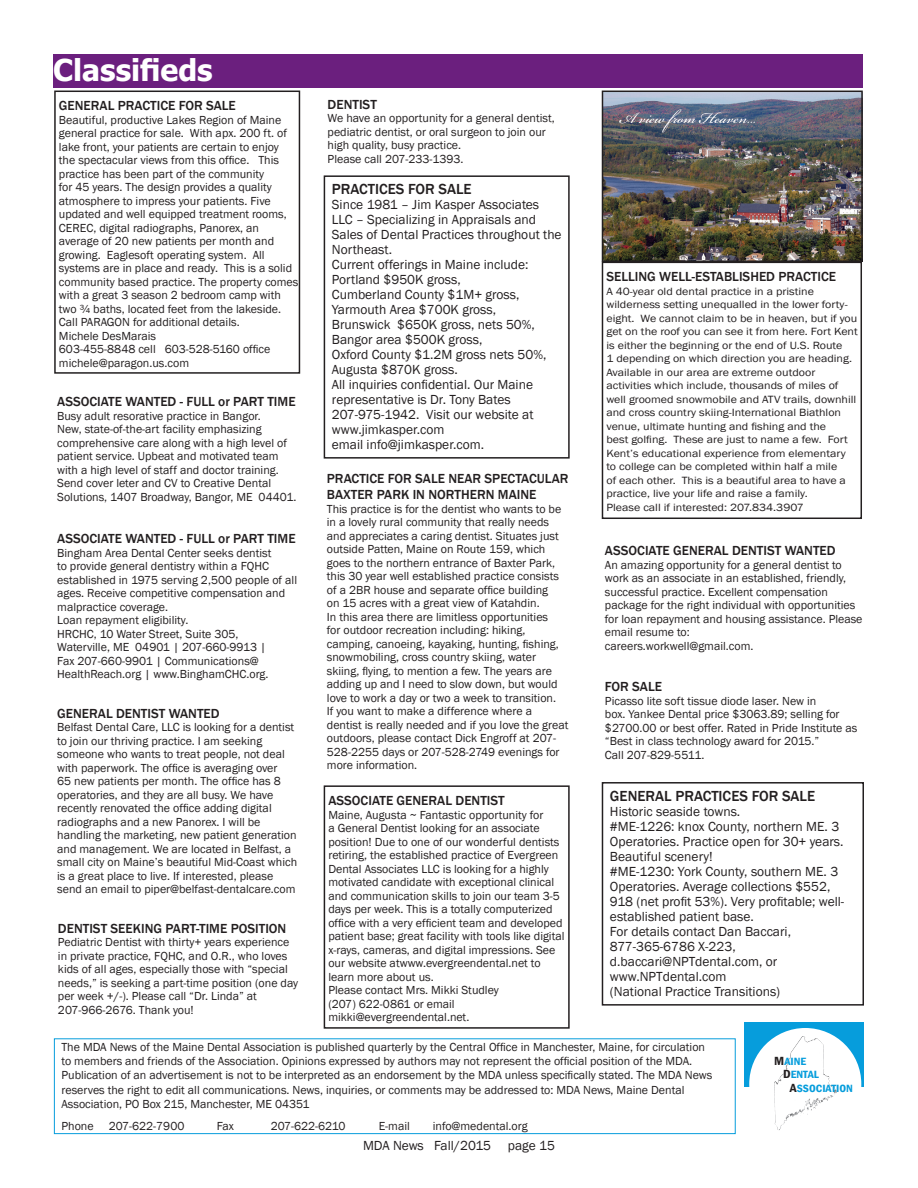
<style>
.page{position:relative;width:918px;height:1188px;background:#fff}
.page>*{position:absolute;margin:0;border:0;box-sizing:border-box;transform-origin:0 0}
.t1{font:700 30px "Tahoma";color:#fff}
.t2{font:500 15px "Franklin Gothic";color:#231f20}
.t3{font:13.5px/15px "Franklin Gothic";color:#231f20}
.t4{font:500 13.5px/16.2px "Franklin Gothic";color:#231f20}
.t5{font:12px/13.5px "Franklin Gothic";color:#231f20}
.t6{font:10.8px/13.5px "Franklin Gothic";color:#231f20;scale:1.11 1}
.t7{font:600 condensed 10.8px "Franklin Gothic";color:#069ddc;scale:1.11 1}
.s1{font-size:12.15px;color:#231f20}
</style>
<div class="page">
<div style="left:53px;top:54px;width:810px;height:34px;background:#6b1f7e"></div>
<div style="left:744px;top:1022px;width:120px;height:65px;background:#069ddc"></div>
<div style="left:749px;top:1028px;width:112px;height:112px;background:#fff;border-radius:50%"></div>
<img style="left:780px;top:1037px;width:22px;height:43px">
<div style="left:54px;top:1038px;width:682px;height:96px;border:1px solid #069ddc"></div>
<div style="left:54px;top:91px;width:246px;height:283px;border:2px solid #231f20"></div>
<div style="left:324px;top:785px;width:246px;height:244px;border:2px solid #231f20"></div>
<div style="left:602px;top:262px;width:260px;height:257px;border:2px solid #231f20"></div>
<img style="left:605px;top:94px;width:255px;height:165px">
<div style="left:602px;top:91px;width:261px;height:171px;border:2px solid #231f20"></div>
<div style="left:324px;top:175px;width:246px;height:284px;border:2px solid #231f20"></div>
<div style="left:602px;top:782px;width:262px;height:224px;border:2px solid #231f20"></div>
<h1 class="t1" style="left:53px;top:49px;width:161px">Classifieds</h1>
<p class="t4" style="left:59px;top:98px;width:178px">GENERAL PRACTICE FOR SALE</p>
<p class="t5" style="left:59px;top:113px;width:241px">Beautiful, productive Lakes Region of Maine general practice for sale. With apx. 200 ft. of lake front, your patients are certain to enjoy<br>the spectacular views from this office. This practice has been part of the community<br>for 45 years. The design provides a quality atmosphere to impress your patients. Five updated and well equipped treatment rooms, CEREC, digital radiographs, Panorex, an average of 20 new patients per month and growing. Eaglesoft operating system. All systems are in place and ready. This is a solid community based practice. The property comes with a great 3 season 2 bedroom camp with two ¾ baths, located feet from the lakeside.<br>Call PARAGON for additional details.<br>Michele DesMarais<br>603-455-8848 cell 603-528-5160 office michele@paragon.us.com</p>
<p class="t4" style="left:57px;top:394px;width:240px">ASSOCIATE WANTED - FULL or PART TIME</p>
<p class="t5" style="left:57px;top:409px;width:241px">Busy adult resorative practice in Bangor.<br>New, state-of-the-art facility emphasizing comprehensive care along with a high level of patient service. Upbeat and motivated team with a high level of staff and doctor training.<br>Send cover leter and CV to Creative Dental Solutions, 1407 Broadway, Bangor, ME 04401.</p>
<p class="t4" style="left:57px;top:531px;width:240px">ASSOCIATE WANTED - FULL or PART TIME</p>
<p class="t5" style="left:57px;top:546px;width:241px">Bingham Area Dental Center seeks dentist<br>to provide general dentistry within a FQHC established in 1975 serving 2,500 people of all ages. Receive competitive compensation and malpractice coverage.<br>Loan repayment eligibility.<br>HRCHC, 10 Water Street, Suite 305,<br>Waterville, ME 04901 | 207-660-9913 |<br>Fax 207-660-9901 | Communications@ HealthReach.org | www.BinghamCHC.org.</p>
<p class="t4" style="left:57px;top:705px;width:164px">GENERAL DENTIST WANTED</p>
<p class="t5" style="left:57px;top:721px;width:241px">Belfast Dental Care, LLC is looking for a dentist to join our thriving practice. I am seeking someone who wants to treat people, not deal with paperwork. The office is averaging over<br>65 new patients per month. The office has 8 operatories, and they are all busy. We have recently renovated the office adding digital radiographs and a new Panorex. I will be handling the marketing, new patient generation and management. We are located in Belfast, a small city on Maine’s beautiful Mid-Coast which is a great place to live. If interested, please send an email to piper@belfast-dentalcare.com</p>
<p class="t4" style="left:58px;top:920px;width:230px">DENTIST SEEKING PART-TIME POSITION</p>
<p class="t5" style="left:58px;top:936px;width:242px">Pediatric Dentist with thirty+ years experience in private practice, FQHC, and O.R., who loves kids of all ages, especially those with “special needs,” is seeking a part-time position (one day per week +/-). Please call “Dr. Linda” at 207-966-2676. Thank you!</p>
<p class="t4" style="left:328px;top:96px;width:51px">DENTIST</p>
<p class="t5" style="left:328px;top:112px;width:229px">We have an opportunity for a general dentist, pediatric dentist, or oral surgeon to join our high quality, busy practice.<br>Please call 207-233-1393.</p>
<p class="t2" style="left:332px;top:180px;width:141px">PRACTICES FOR SALE</p>
<p class="t3" style="left:332px;top:198px;width:231px">Since 1981 – Jim Kasper Associates<br>LLC – Specializing in Appraisals and<br>Sales of Dental Practices throughout the<br>Northeast.<br>Current offerings in Maine include:<br>Portland $950K gross,<br>Cumberland County $1M+ gross,<br>Yarmouth Area $700K gross,<br>Brunswick $650K gross, nets 50%,<br>Bangor area $500K gross,<br>Oxford County $1.2M gross nets 50%,<br>Augusta $870K gross.<br>All inquiries confidential. Our Maine representative is Dr. Tony Bates<br>207-975-1942. Visit our website at www.jimkasper.com<br>email info@jimkasper.com.</p>
<p class="t4" style="left:327px;top:470px;width:243px">PRACTICE FOR SALE NEAR SPECTACULAR<br>BAXTER PARK IN NORTHERN MAINE</p>
<p class="t5" style="left:327px;top:502px;width:243px">This practice is for the dentist who wants to be in a lovely rural community that really needs and appreciates a caring dentist. Situates just outside Patten, Maine on Route 159, which goes to the northern entrance of Baxter Park, this 30 year well established practice consists of a 2BR house and separate office building<br>on 15 acres with a great view of Katahdin.<br>In this area there are limitless opportunities<br>for outdoor recreation including: hiking, camping, canoeing, kayaking, hunting, fishing, snowmobiling, cross country skiing, water skiing, flying, to mention a few. The years are adding up and I need to slow down, but would love to work a day or two a week to transition.<br>If you want to make a difference where a dentist is really needed and if you love the great outdoors, please contact Dick Engroff at 207- 528-2255 days or 207-528-2749 evenings for more information.</p>
<p class="t4" style="left:328px;top:793px;width:178px">ASSOCIATE GENERAL DENTIST</p>
<p class="t5" style="left:328px;top:808px;width:238px">Maine, Augusta ~ Fantastic opportunity for<br>a General Dentist looking for an associate position! Due to one of our wonderful dentists retiring, the established practice of Evergreen Dental Associates LLC is looking for a highly motivated candidate with exceptional clinical and communication skills to join our team 3-5 days per week. This is a totally computerized office with a very efficient team and developed patient base; great facility with tools like digital x-rays, cameras, and digital impressions. See our website atwww.evergreendental.net to learn more about us.<br>Please contact Mrs. Mikki Studley<br>(207) 622-0861 or email mikki@evergreendental.net.</p>
<p class="t4" style="left:606px;top:269px;width:231px">SELLING WELL-ESTABLISHED PRACTICE</p>
<p class="t6" style="left:606px;top:285px;width:228px">A 40-year old dental practice in a pristine wilderness setting unequalled in the lower forty&shy;eight. We cannot claim to be in heaven, but if you get on the roof you can see it from here. Fort Kent is either the beginning or the end of U.S. Route<br>1 depending on which direction you are heading.<br>Available in our area are extreme outdoor activities which include, thousands of miles of well groomed snowmobile and ATV trails, downhill and cross country skiing-International Biathlon venue, ultimate hunting and fishing and the<br>best golfing. These are just to name a few. Fort Kent’s educational experience from elementary to college can be completed within half a mile<br>of each other. This is a beautiful area to have a practice, live your life and raise a family.<br>Please call if interested: 207.834.3907</p>
<p class="t4" style="left:605px;top:543px;width:232px">ASSOCIATE GENERAL DENTIST WANTED</p>
<p class="t5" style="left:605px;top:558px;width:259px">An amazing opportunity for a general dentist to work as an associate in an established, friendly, successful practice. Excellent compensation package for the right individual with opportunities for loan repayment and housing assistance. Please email resume to:<br>careers.workwell@gmail.com.</p>
<p class="t4" style="left:605px;top:679px;width:59px">FOR SALE</p>
<p class="t5" style="left:605px;top:694px;width:254px">Picasso lite soft tissue diode laser. New in<br>box. Yankee Dental price $3063.89; selling for $2700.00 or best offer. Rated in Pride Institute as “Best in class technology award for 2015.”<br>Call 207-829-5511.</p>
<p class="t2" style="left:610px;top:787px;width:207px">GENERAL PRACTICES FOR SALE</p>
<p class="t3" style="left:610px;top:804px;width:236px">Historic seaside towns.<br>#ME-1226: knox County, northern ME. 3<br>Operatories. Practice open for 30+ years.<br>Beautiful scenery!<br>#ME-1230: York County, southern ME. 3<br>Operatories. Average collections $552,<br>918 (net profit 53%). Very profitable; well&shy;established patient base.<br>For details contact Dan Baccari,<br>877-365-6786 X-223, d.baccari@NPTdental.com, or www.NPTdental.com<br>(National Practice Transitions)</p>
<p class="t5" style="left:62px;top:1040px;width:652px;line-height:14.4px">The MDA News of the Maine Dental Association is published quarterly by the Central Office in Manchester, Maine, for circulation to members and friends of the Association. Opinions expressed by authors may not represent the official position of the MDA.<br>Publication of an advertisement is not to be interpreted as an endorsement by the MDA unless specifically stated. The MDA News reserves the right to edit all communications. News, inquiries, or comments may be addressed to: MDA News, Maine Dental Association, PO Box 215, Manchester, ME 04351</p>
<p class="t5" style="left:62px;top:1119px;width:34px">Phone</p>
<p class="t5" style="left:109px;top:1119px;width:77px">207-622-7900</p>
<p class="t5" style="left:217px;top:1119px;width:19px">Fax</p>
<p class="t5" style="left:271px;top:1119px;width:76px">207-622-6210</p>
<p class="t5" style="left:379px;top:1119px;width:33px">E-mail</p>
<p class="t5" style="left:433px;top:1119px;width:96px">info@medental.org</p>
<p class="t3" style="left:363px;top:1138px;width:193px">MDA News Fall/2015 page 15</p>
<p class="t7" style="left:774px;top:1054px;width:30px"><span class="s1">M</span>AINE</p>
<p class="t7" style="left:783px;top:1067px;width:34px"><span class="s1">D</span>ENTAL</p>
<p class="t7" style="left:790px;top:1081px;width:58px"><span class="s1">A</span>SSOCIATION</p>
</div>
